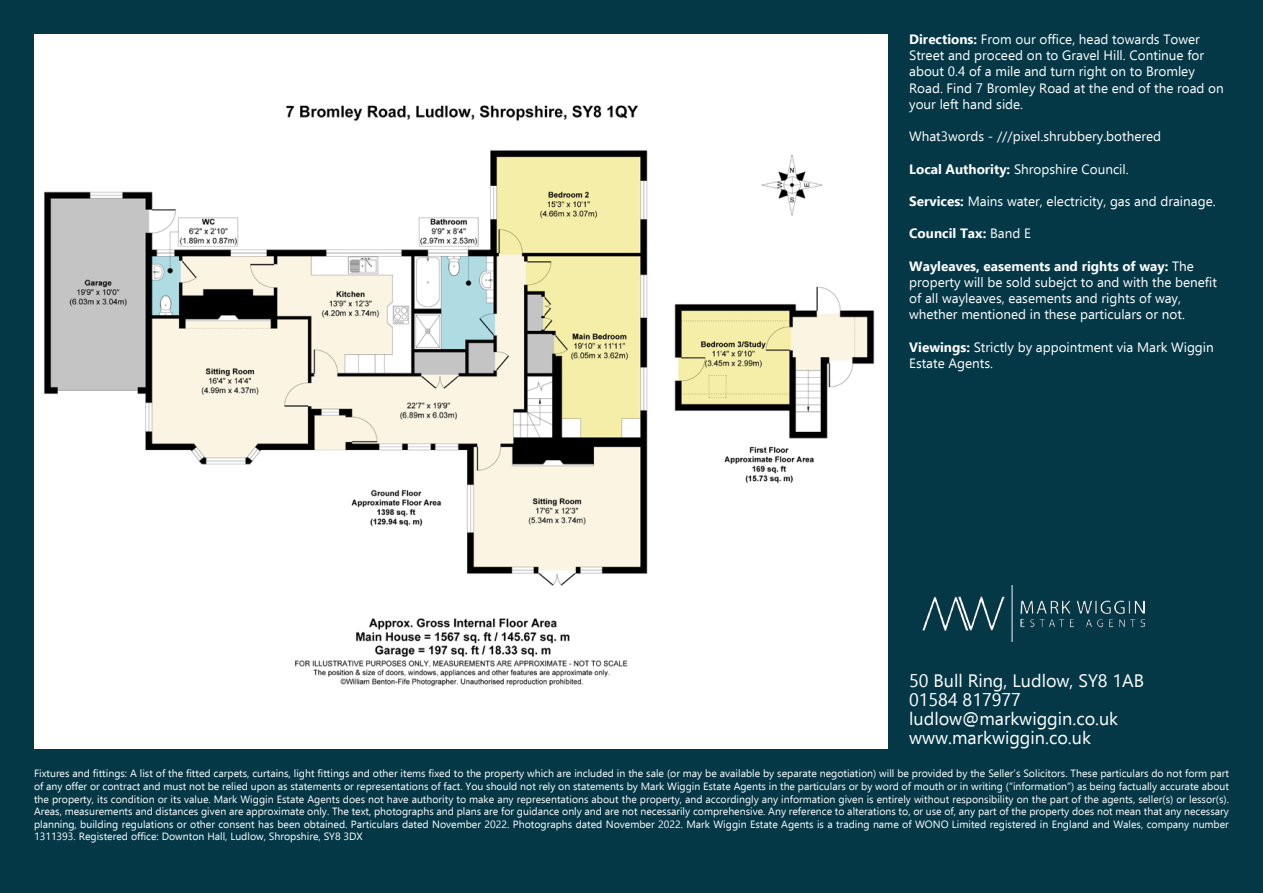
<style>
.page{position:relative;width:1263px;height:893px;background:#043847}
.page>*{position:absolute;margin:0;border:0;box-sizing:border-box;transform-origin:0 0}
.t1{font:18px/18.8px "Ebrima";color:#fff}
.t2{font:13.5px/16.2px "Ebrima";color:#fff}
.t3{font:700 13.5px "Ebrima";color:#fff}
.t4{font:10.5px/12.6px "Ebrima";color:#fff;text-align:justify}
.s1{font-weight:700}
.s2{font-weight:400}
</style>
<div class="page">
<div style="left:34px;top:34px;width:854px;height:714px;background:#fff"></div>
<img style="left:44px;top:105px;width:831px;height:581px">
<img style="left:922px;top:586px;width:223px;height:55px">
<p class="t2" style="left:909px;top:31px;width:316px"><span class="s1">Directions:</span> From our office, head towards Tower Street and proceed on to Gravel Hill. Continue for about 0.4 of a mile and turn right on to Bromley Road. Find 7 Bromley Road at the end of the road on your left hand side.</p>
<p class="t2" style="left:909px;top:128px;width:253px">What3words - ///pixel.shrubbery.bothered</p>
<p class="t2" style="left:909px;top:160px;width:221px"><span class="s1">Local Authority:</span> Shropshire Council.</p>
<p class="t2" style="left:909px;top:193px;width:308px"><span class="s1">Services:</span> Mains water, electricity, gas and drainage.</p>
<p class="t3" style="left:909px;top:224px;width:123px">Council Tax: <span class="s2">Band E</span></p>
<p class="t2" style="left:909px;top:258px;width:309px"><span class="s1">Wayleaves, easements and rights of way:</span> The property will be sold subejct to and with the benefit of all wayleaves, easements and rights of way, whether mentioned in these particulars or not.</p>
<p class="t2" style="left:909px;top:339px;width:306px"><span class="s1">Viewings:</span> Strictly by appointment via Mark Wiggin<br>Estate Agents.</p>
<h1 class="t1" style="left:909px;top:671px;width:237px">50 Bull Ring, Ludlow, SY8 1AB<br>01584 817977 ludlow@markwiggin.co.uk www.markwiggin.co.uk</h1>
<p class="t4" style="left:34px;top:767px;width:1196px">Fixtures and fittings: A list of the fitted carpets, curtains, light fittings and other items fixed to the property which are included in the sale (or may be available by separate negotiation) will be provided by the Seller’s Solicitors. These particulars do not form part of any offer or contract and must not be relied upon as statements or representations of fact. You should not rely on statements by Mark Wiggin Estate Agents in the particulars or by word of mouth or in writing (“information”) as being factually accurate about the property, its condition or its value. Mark Wiggin Estate Agents does not have authority to make any representations about the property, and accordingly any information given is entirely without responsibility on the part of the agents, seller(s) or lessor(s).<br>Areas, measurements and distances given are approximate only. The text, photographs and plans are for guidance only and are not necessarily comprehensive. Any reference to alterations to, or use of, any part of the property does not mean that any necessary planning, building regulations or other consent has been obtained. Particulars dated November 2022. Photographs dated November 2022. Mark Wiggin Estate Agents is a trading name of WONO Limited registered in England and Wales, company number 1311393. Registered office: Downton Hall, Ludlow, Shropshire, SY8 3DX</p>
</div>
